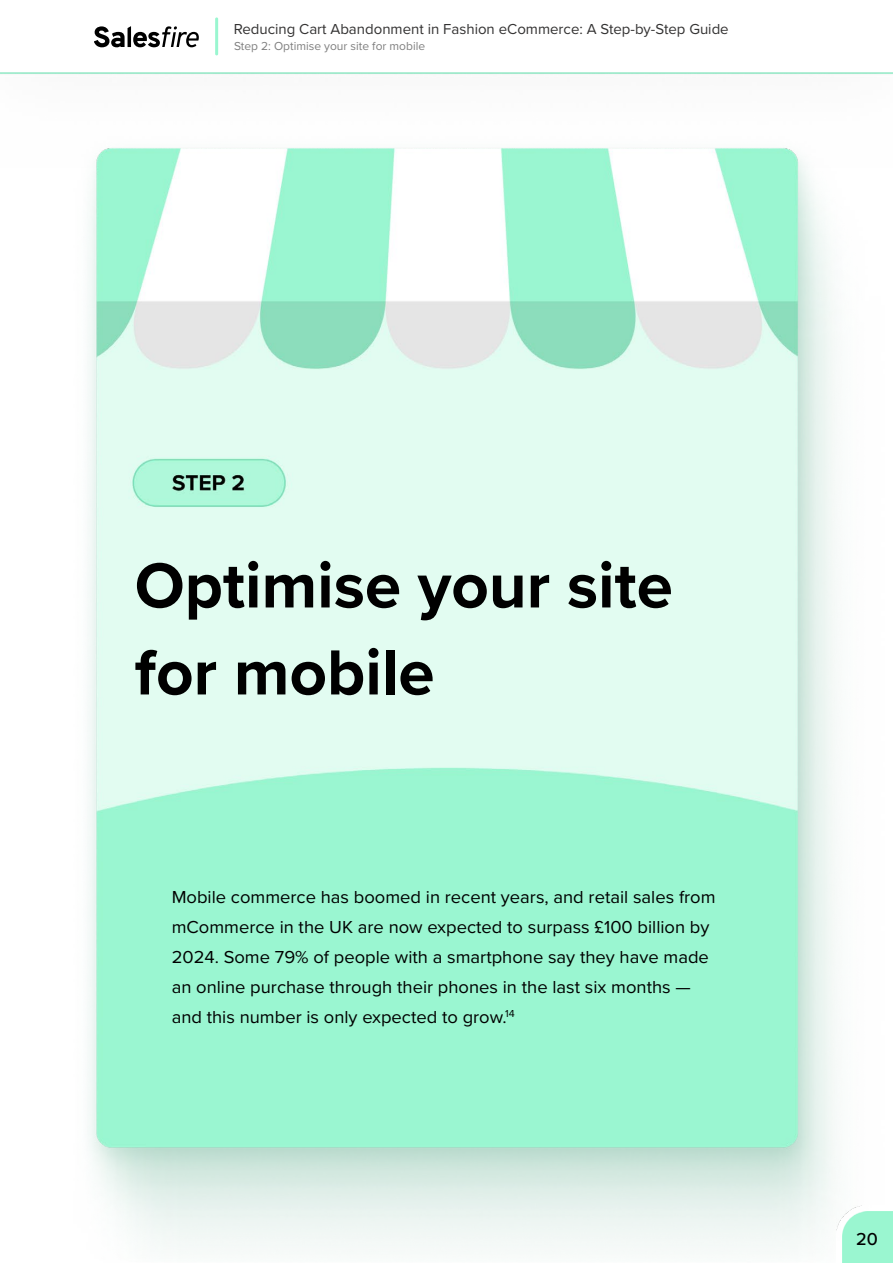
<style>
.page{position:relative;width:893px;height:1263px;background:#fff}
.page>*{position:absolute;margin:0;border:0;box-sizing:border-box;transform-origin:0 0}
.t1{font:700 66px/87px "Proxima Nova";color:#000}
.t2{font:18px/30px "Proxima Nova";color:#000}
.t3{font:500 18px "Proxima Nova";color:#000}
.t4{font:15px "Proxima Nova";color:#333232}
.t5{font:12px "Proxima Nova";color:#7f7f7f}
</style>
<div class="page">
<img style="left:0;top:19px;width:893px;height:55px">
<img style="left:88px;top:148px;width:774px;height:1099px">
<div style="left:215px;top:17px;width:3px;height:38px;border:2px solid #9af6d0"></div>
<img style="left:836px;top:1206px;width:57px;height:57px">
<svg style="left:95px;top:26px;width:104px;height:21px"></svg>
<p class="t4" style="left:234px;top:18px;width:497px">Reducing Cart Abandonment in Fashion eCommerce: A Step-by-Step Guide</p>
<p class="t5" style="left:234px;top:37px;width:193px">Step 2: Optimise your site for mobile</p>
<h1 class="t1" style="left:135px;top:540px;width:540px">Optimise your site for mobile</h1>
<p class="t2" style="left:172px;top:882px;width:545px">Mobile commerce has boomed in recent years, and retail sales from mCommerce in the UK are now expected to surpass £100 billion by 2024. Some 79% of people with a smartphone say they have made an online purchase through their phones in the last six months — and this number is only expected to grow.<sup>14</sup></p>
<p class="t3" style="left:856px;top:1226px;width:23px">20</p>
</div>
